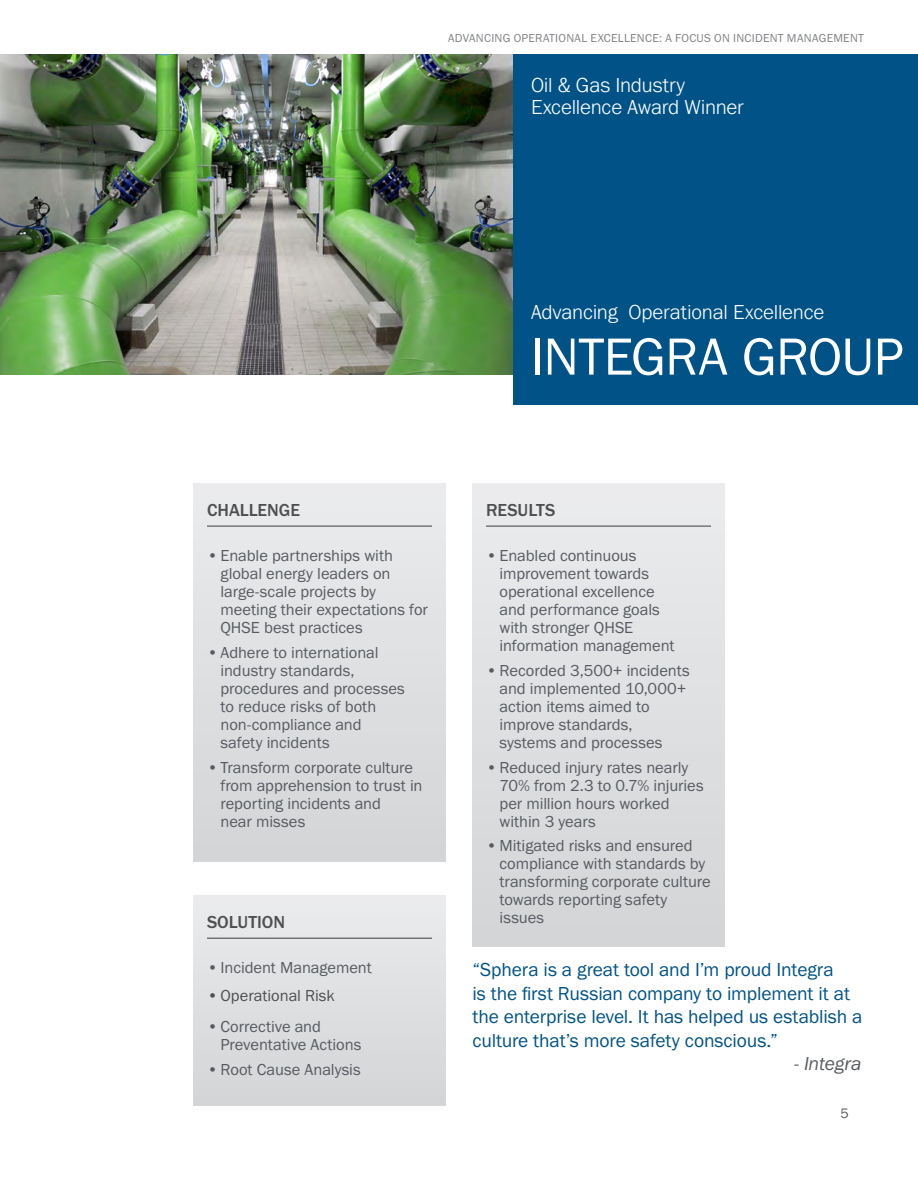
<style>
.page{position:relative;width:918px;height:1188px;background:#fff}
.page>*{position:absolute;margin:0;border:0;box-sizing:border-box;transform-origin:0 0}
.Cover_title{font:54px "Franklin Gothic URW Boo";letter-spacing:-.015em;color:#fff}
.Subhead{font:300 21px/22.5px "Franklin Gothic URW";letter-spacing:-.01em;color:#fff}
.Footnotes{font:19.5px/23.4px "Franklin Gothic URW Boo";letter-spacing:-.005em;color:#015387}
.Footnotes-2{font:19.5px "Franklin Gothic URW Boo Ita";letter-spacing:-.01em;color:#575b60}
.Sidebar_header{font:500 18px "Franklin Gothic URW";color:#4e4f50}
.t1{font:16.5px/18px "Franklin Gothic URW Boo";letter-spacing:-.005em;color:#575b60}
.t2{font:16.5px "Franklin Gothic URW Boo";letter-spacing:-.005em;color:#4e4f50}
.t3{font:14.25px "Franklin Gothic URW Boo";color:#575b60}
.t4{font:12px "Franklin Gothic URW Boo";letter-spacing:.02em;color:#808285}
</style>
<div class="page">
<div style="left:513px;top:54px;width:405px;height:351px;background:#015387"></div>
<img style="left:0;top:54px;width:513px;height:321px">
<div style="left:194px;top:484px;width:252px;height:378px;background:#dfe0e2"></div>
<hr style="left:207px;top:526px;width:225px;height:1px;background:#4e4f50">
<div style="left:472px;top:484px;width:252px;height:462px;background:#dfe0e2"></div>
<hr style="left:486px;top:526px;width:225px;height:1px;background:#4e4f50">
<div style="left:194px;top:896px;width:252px;height:210px;background:#dfe0e2"></div>
<hr style="left:207px;top:938px;width:225px;height:1px;background:#4e4f50">
<p class="t4" style="left:448px;top:30px;width:417px">ADVANCING OPERATIONAL EXCELLENCE: A FOCUS ON INCIDENT MANAGEMENT</p>
<p class="Subhead" style="left:531px;top:73px;width:215px">Oil &amp; Gas Industry<br>Excellence Award Winner</p>
<p class="Subhead" style="left:531px;top:300px;width:295px">Advancing Operational Excellence</p>
<p class="Sidebar_header" style="left:207px;top:499px;width:95px">CHALLENGE</p>
<p class="t1" style="left:220px;top:546px;width:209px;text-indent:-14px">•Enable partnerships with global energy leaders on large-scale projects by meeting their expectations for<br>QHSE best practices</p>
<p class="t1" style="left:220px;top:643px;width:186px;text-indent:-14px">• Adhere to international industry standards, procedures and processes to reduce risks of both non-compliance and safety incidents</p>
<p class="t1" style="left:220px;top:758px;width:204px;text-indent:-14px">•Transform corporate culture from apprehension to trust in reporting incidents and<br>near misses</p>
<p class="Cover_title" style="left:531px;top:323px;width:374px">INTEGRA GROUP</p>
<p class="Sidebar_header" style="left:486px;top:499px;width:71px">RESULTS</p>
<p class="t1" style="left:500px;top:546px;width:177px;text-indent:-14px">•Enabled continuous improvement towards operational excellence and performance goals with stronger QHSE information management</p>
<p class="t1" style="left:500px;top:661px;width:192px;text-indent:-14px">•Recorded 3,500+ incidents and implemented 10,000+ action items aimed to improve standards, systems and processes</p>
<p class="t1" style="left:500px;top:758px;width:206px;text-indent:-14px">•Reduced injury rates nearly<br>70% from 2.3 to 0.7% injuries per million hours worked within 3 years</p>
<p class="t1" style="left:500px;top:837px;width:213px;text-indent:-14px">• Mitigated risks and ensured compliance with standards by transforming corporate culture towards reporting safety</p>
<p class="Sidebar_header" style="left:207px;top:911px;width:80px">SOLUTION</p>
<p class="t1" style="left:500px;top:909px;width:46px">issues</p>
<p class="t1" style="left:207px;top:958px;width:166px">• Incident Management</p>
<p class="t2" style="left:207px;top:985px;width:129px">•Operational Risk</p>
<p class="t1" style="left:220px;top:1018px;width:142px;text-indent:-14px">•Corrective and<br>Preventative Actions</p>
<p class="t1" style="left:207px;top:1060px;width:155px">•Root Cause Analysis</p>
<p class="Footnotes" style="left:472px;top:958px;width:391px">“Sphera is a great tool and I’m proud Integra<br>is the first Russian company to implement it at the enterprise level. It has helped us establish a culture that’s more safety conscious.”</p>
<p class="Footnotes-2" style="left:794px;top:1051px;width:69px">- Integra</p>
<p class="t3" style="left:840px;top:1104px;width:10px">5</p>
</div>
